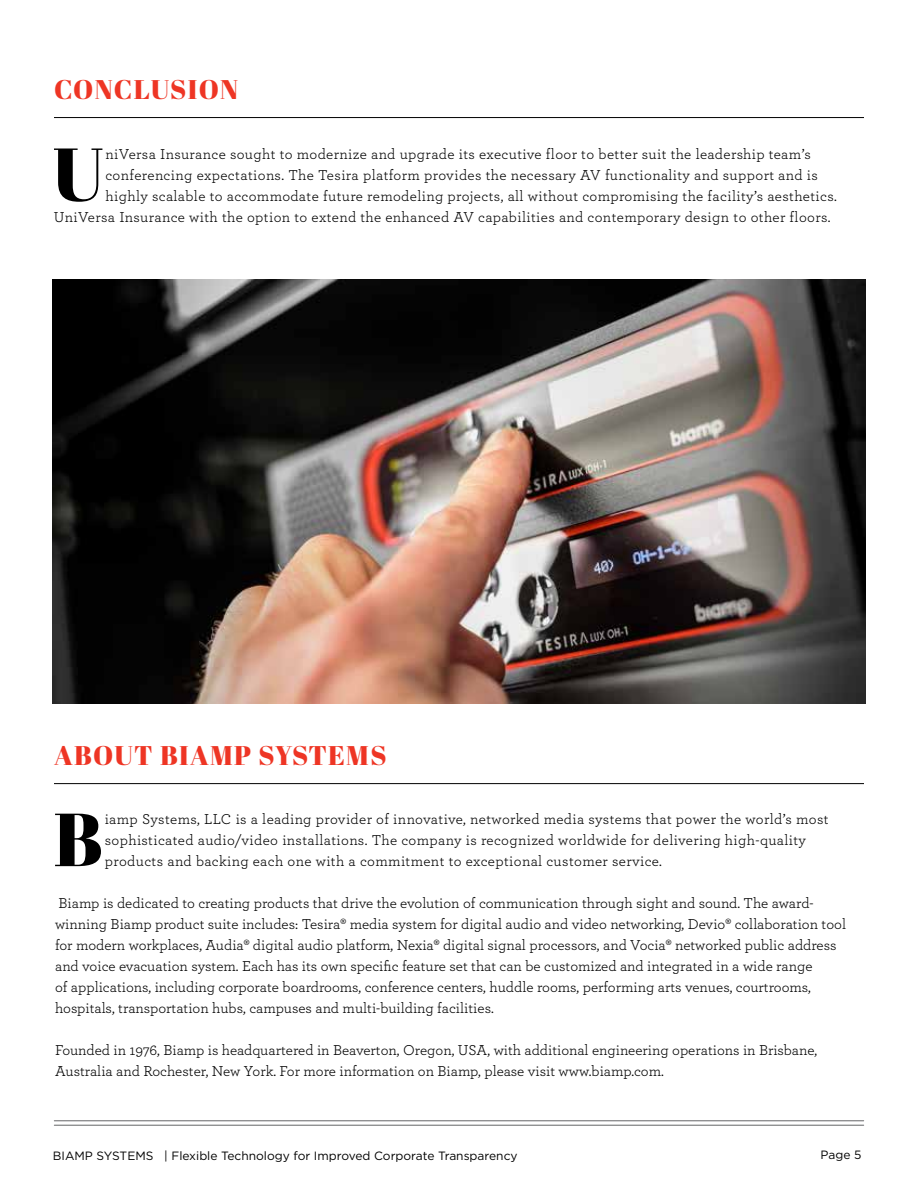
<style>
.page{position:relative;width:918px;height:1188px;background:#fff}
.page>*{position:absolute;margin:0;border:0;box-sizing:border-box;transform-origin:0 0}
.t1{font:75px "Abril Fatface";color:#000}
.t2{font:27px "Abril Fatface";letter-spacing:.05em;color:#ee3524}
.t3{font:15px/21px "Archer";color:#000}
.t4{font:15px/21px "Archer";letter-spacing:.025em;color:#000}
.t5{font:12px "Gotham";color:#000}
</style>
<div class="page">
<hr style="left:54px;top:1120px;width:810px;height:1px;background:#636466">
<hr style="left:54px;top:1125px;width:810px;height:1px;background:#636466">
<hr style="left:54px;top:117px;width:810px;height:1px;background:#000">
<hr style="left:54px;top:783px;width:810px;height:1px;background:#000">
<img style="left:53px;top:279px;width:812px;height:425px">
<h2 class="t2" style="left:54px;top:70px;width:186px">CONCLUSION</h2>
<h1 class="t1" style="left:52px;top:122px;width:53px">U</h1>
<p class="t4" style="left:106px;top:143px;width:707px">niVersa Insurance sought to modernize and upgrade its executive floor to better suit the leadership team’s</p>
<p class="t4" style="left:106px;top:164px;width:714px">conferencing expectations. The Tesira platform provides the necessary AV functionality and support and is</p>
<p class="t4" style="left:106px;top:185px;width:733px">highly scalable to accommodate future remodeling projects, all without compromising the facility’s aesthetics.</p>
<p class="t4" style="left:54px;top:206px;width:778px">UniVersa Insurance with the option to extend the enhanced AV capabilities and contemporary design to other floors.</p>
<h2 class="t2" style="left:54px;top:737px;width:334px">ABOUT BIAMP SYSTEMS</h2>
<h1 class="t1" style="left:54px;top:787px;width:51px">B</h1>
<p class="t4" style="left:105px;top:808px;width:725px">iamp Systems, LLC is a leading provider of innovative, networked media systems that power the world’s most sophisticated audio/video installations. The company is recognized worldwide for delivering high-quality products and backing each one with a commitment to exceptional customer service.</p>
<p class="t3" style="left:55px;top:892px;width:793px">Biamp is dedicated to creating products that drive the evolution of communication through sight and sound. The award&shy;winning Biamp product suite includes: Tesira® media system for digital audio and video networking, Devio® collaboration tool for modern workplaces, Audia® digital audio platform, Nexia® digital signal processors, and Vocia® networked public address and voice evacuation system. Each has its own specific feature set that can be customized and integrated in a wide range<br>of applications, including corporate boardrooms, conference centers, huddle rooms, performing arts venues, courtrooms, hospitals, transportation hubs, campuses and multi-building facilities.</p>
<p class="t3" style="left:55px;top:1039px;width:764px">Founded in 1976, Biamp is headquartered in Beaverton, Oregon, USA, with additional engineering operations in Brisbane,<br>Australia and Rochester, New York. For more information on Biamp, please visit www.biamp.com.</p>
<p class="t5" style="left:53px;top:1149px;width:466px">BIAMP SYSTEMS | Flexible Technology for Improved Corporate Transparency</p>
<p class="t5" style="left:821px;top:1147px;width:42px">Page 5</p>
</div>
